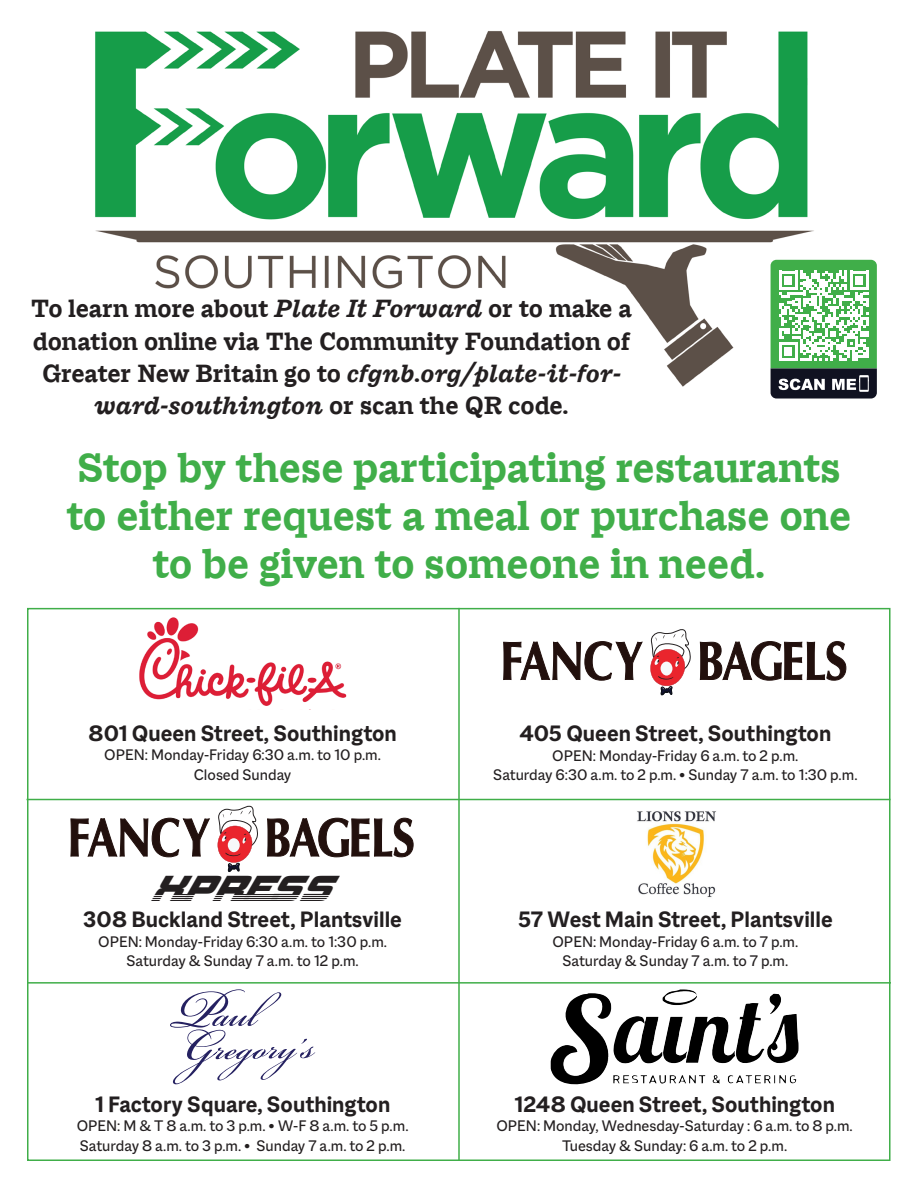
<style>
.page{position:relative;width:918px;height:1188px;background:#fff}
.page>*{position:absolute;margin:0;border:0;box-sizing:border-box;transform-origin:0 0}
.t1{font:700 45px/48px "Macklin Slab";color:#40ae49;text-align:center}
.t2{font:36px "Haulage Commercial Striped It";color:#231f20}
.t3{font:700 27px/32.4px "Macklin Slab";color:#231f20;text-align:center}
.t4{font:700 24px "Macklin Sans";color:#231f20}
.t5{font:16.5px "Macklin Sans";color:#231f20}
.s1{font-style:italic}
</style>
<div class="page">
<img style="left:95px;top:31px;width:734px;height:364px">
<img style="left:139px;top:617px;width:208px;height:93px">
<img style="left:637px;top:811px;width:79px;height:86px">
<svg style="left:170px;top:989px;width:145px;height:95px"></svg>
<img style="left:551px;top:989px;width:248px;height:96px">
<svg style="left:503px;top:641px;width:140px;height:40px"></svg>
<svg style="left:700px;top:607px;width:148px;height:74px"></svg>
<svg style="left:650px;top:629px;width:41px;height:67px"></svg>
<hr style="left:27px;top:982px;width:864px;height:2px;background:#40ae49">
<hr style="left:27px;top:799px;width:864px;height:1px;background:#40ae49">
<svg style="left:70px;top:818px;width:140px;height:39px"></svg>
<svg style="left:267px;top:798px;width:148px;height:60px"></svg>
<svg style="left:217px;top:805px;width:41px;height:67px"></svg>
<svg style="left:771px;top:260px;width:106px;height:139px"></svg>
<hr style="left:458px;top:608px;width:2px;height:553px;background:#40ae49">
<p class="t3" style="left:31px;top:292px;width:603px">To learn more about <span class="s1">Plate It Forward</span> or to make a donation online via The Community Foundation of Greater New Britain go to <span class="s1">cfgnb.org/plate-it-for&shy;ward-southington</span> or scan the QR code.</p>
<p class="t1" style="left:67px;top:443px;width:786px">Stop by these participating restaurants to either request a meal or purchase one to be given to someone in need.</p>
<p class="t4" style="left:88px;top:719px;width:310px">801 Queen Street, Southington</p>
<p class="t5" style="left:104px;top:745px;width:278px">OPEN: Monday-Friday 6:30 a.m. to 10 p.m.</p>
<p class="t5" style="left:194px;top:765px;width:99px">Closed Sunday</p>
<p class="t2" style="left:153px;top:861px;width:180px">XPRESS</p>
<p class="t4" style="left:83px;top:906px;width:320px">308 Buckland Street, Plantsville</p>
<p class="t5" style="left:98px;top:932px;width:290px">OPEN: Monday-Friday 6:30 a.m. to 1:30 p.m.</p>
<p class="t5" style="left:127px;top:951px;width:234px">Saturday &amp; Sunday 7 a.m. to 12 p.m.</p>
<p class="t4" style="left:95px;top:1090px;width:297px">1 Factory Square, Southington</p>
<p class="t5" style="left:77px;top:1117px;width:333px">OPEN: M &amp; T 8 a.m. to 3 p.m. • W-F 8 a.m. to 5 p.m.</p>
<p class="t5" style="left:80px;top:1136px;width:327px">Saturday 8 a.m. to 3 p.m. • Sunday 7 a.m. to 2 p.m.</p>
<p class="t4" style="left:519px;top:719px;width:313px">405 Queen Street, Southington</p>
<p class="t5" style="left:552px;top:746px;width:248px">OPEN: Monday-Friday 6 a.m. to 2 p.m.</p>
<p class="t5" style="left:493px;top:765px;width:366px">Saturday 6:30 a.m. to 2 p.m. • Sunday 7 a.m. to 1:30 p.m.</p>
<p class="t4" style="left:518px;top:906px;width:316px">57 West Main Street, Plantsville</p>
<p class="t5" style="left:553px;top:932px;width:247px">OPEN: Monday-Friday 6 a.m. to 7 p.m.</p>
<p class="t5" style="left:562px;top:951px;width:227px">Saturday &amp; Sunday 7 a.m. to 7 p.m.</p>
<p class="t4" style="left:514px;top:1090px;width:322px">1248 Queen Street, Southington</p>
<p class="t5" style="left:496px;top:1117px;width:358px">OPEN: Monday, Wednesday-Saturday : 6 a.m. to 8 p.m.</p>
<p class="t5" style="left:562px;top:1136px;width:227px">Tuesday &amp; Sunday: 6 a.m. to 2 p.m.</p>
</div>
